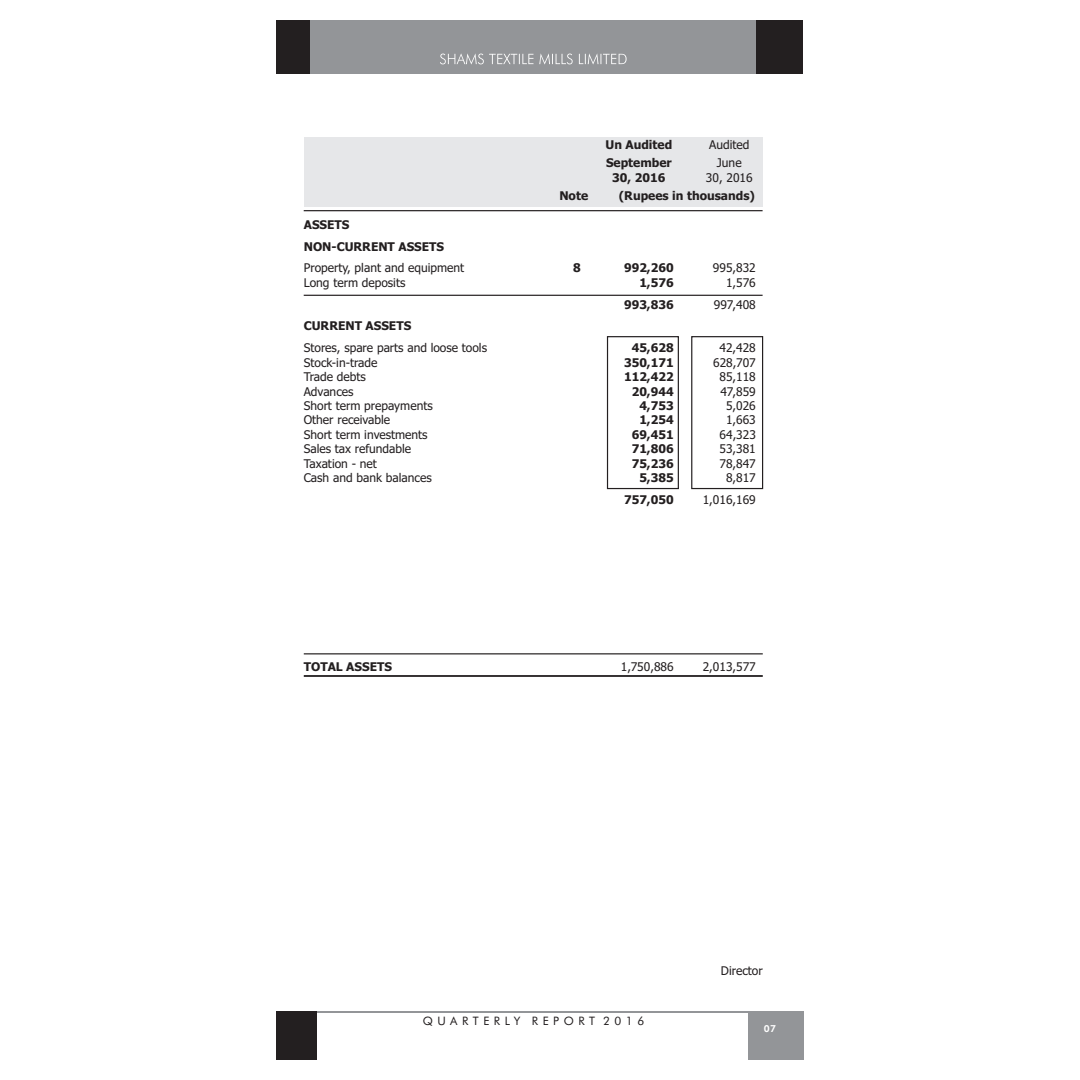
<style>
.page{position:relative;width:1080px;height:1080px;background:#fff}
.page>*{position:absolute;margin:0;border:0;box-sizing:border-box;transform-origin:0 0}
.t1{font:12px "Tahoma";color:#231f20}
.t2{font:700 12px/21.8px "Tahoma";color:#231f20}
.t3{font:11.7px "Futura BT";letter-spacing:.39em;color:#231f20}
.t4{font:800 9.75px "Futura BT";color:#fff}
</style>
<div class="page">
<hr style="left:290px;top:1011px;width:486px;height:1px;background:#939598">
<div style="left:277px;top:1011px;width:40px;height:49px;background:#231f20"></div>
<div style="left:748px;top:1011px;width:55px;height:49px;background:#939598"></div>
<div style="left:277px;top:20px;width:513px;height:54px;background:#939598"></div>
<div style="left:757px;top:20px;width:46px;height:54px;background:#231f20"></div>
<div style="left:277px;top:20px;width:33px;height:54px;background:#231f20"></div>
<svg style="left:440px;top:53px;width:187px;height:12px"></svg>
<div style="left:304px;top:137px;width:459px;height:70px;background:#e6e7e9"></div>
<hr style="left:304px;top:210px;width:459px;height:1px;background:#231f20">
<div style="left:607px;top:336px;width:72px;height:153px;border:1px solid #231f20"></div>
<div style="left:691px;top:336px;width:72px;height:153px;border:1px solid #231f20"></div>
<hr style="left:304px;top:295px;width:459px;height:1px;background:#231f20">
<hr style="left:304px;top:653px;width:459px;height:1px;background:#231f20">
<hr style="left:304px;top:675px;width:459px;height:2px;background:#231f20">
<p class="t2" style="left:605px;top:135px;width:68px">Un Audited</p>
<p class="t1" style="left:709px;top:140px;width:42px">Audited</p>
<p class="t2" style="left:606px;top:153px;width:67px">September</p>
<p class="t1" style="left:717px;top:158px;width:26px">June</p>
<p class="t2" style="left:612px;top:168px;width:55px">30, 2016</p>
<p class="t1" style="left:706px;top:173px;width:48px">30, 2016</p>
<p class="t2" style="left:559px;top:186px;width:30px">Note</p>
<p class="t2" style="left:619px;top:186px;width:138px">(Rupees in thousands)</p>
<p class="t2" style="left:304px;top:215px;width:142px">ASSETS<br>NON-CURRENT ASSETS</p>
<p class="t1" style="left:304px;top:263px;width:162px">Property, plant and equipment</p>
<p class="t2" style="left:573px;top:258px;width:9px">8</p>
<p class="t2" style="left:624px;top:258px;width:51px">992,260</p>
<p class="t1" style="left:713px;top:263px;width:44px">995,832</p>
<p class="t1" style="left:304px;top:278px;width:103px">Long term deposits</p>
<p class="t2" style="left:639px;top:273px;width:36px">1,576</p>
<p class="t1" style="left:726px;top:278px;width:31px">1,576</p>
<p class="t2" style="left:624px;top:294px;width:51px">993,836</p>
<p class="t1" style="left:714px;top:299px;width:44px">997,408</p>
<p class="t2" style="left:304px;top:316px;width:109px">CURRENT ASSETS</p>
<p class="t1" style="left:304px;top:343px;width:185px">Stores, spare parts and loose tools</p>
<p class="t2" style="left:632px;top:338px;width:43px">45,628</p>
<p class="t1" style="left:719px;top:343px;width:38px">42,428</p>
<p class="t1" style="left:304px;top:357px;width:75px">Stock-in-trade</p>
<p class="t2" style="left:624px;top:352px;width:51px">350,171</p>
<p class="t1" style="left:713px;top:357px;width:44px">628,707</p>
<p class="t1" style="left:304px;top:372px;width:63px">Trade debts</p>
<p class="t2" style="left:624px;top:367px;width:51px">112,422</p>
<p class="t1" style="left:719px;top:372px;width:38px">85,118</p>
<p class="t1" style="left:304px;top:386px;width:51px">Advances</p>
<p class="t2" style="left:632px;top:381px;width:43px">20,944</p>
<p class="t1" style="left:720px;top:386px;width:37px">47,859</p>
<p class="t1" style="left:304px;top:401px;width:130px">Short term prepayments</p>
<p class="t2" style="left:639px;top:396px;width:36px">4,753</p>
<p class="t1" style="left:726px;top:401px;width:31px">5,026</p>
<p class="t1" style="left:304px;top:415px;width:88px">Other receivable</p>
<p class="t2" style="left:639px;top:410px;width:36px">1,254</p>
<p class="t1" style="left:726px;top:415px;width:31px">1,663</p>
<p class="t1" style="left:304px;top:430px;width:125px">Short term investments</p>
<p class="t2" style="left:632px;top:425px;width:43px">69,451</p>
<p class="t1" style="left:720px;top:430px;width:38px">64,323</p>
<p class="t1" style="left:304px;top:444px;width:109px">Sales tax refundable</p>
<p class="t2" style="left:632px;top:439px;width:43px">71,806</p>
<p class="t1" style="left:719px;top:444px;width:38px">53,381</p>
<p class="t1" style="left:304px;top:459px;width:75px">Taxation - net</p>
<p class="t2" style="left:632px;top:454px;width:43px">75,236</p>
<p class="t1" style="left:719px;top:459px;width:38px">78,847</p>
<p class="t1" style="left:304px;top:473px;width:129px">Cash and bank balances</p>
<p class="t2" style="left:639px;top:468px;width:36px">5,385</p>
<p class="t1" style="left:726px;top:473px;width:31px">8,817</p>
<p class="t2" style="left:624px;top:490px;width:51px">757,050</p>
<p class="t1" style="left:703px;top:495px;width:55px">1,016,169</p>
<p class="t2" style="left:304px;top:656px;width:90px">TOTAL ASSETS</p>
<p class="t1" style="left:621px;top:662px;width:54px">1,750,886</p>
<p class="t1" style="left:703px;top:662px;width:55px">2,013,577</p>
<p class="t3" style="left:423px;top:1016px;width:223px">QUARTERLY REPORT 2016</p>
<p class="t1" style="left:721px;top:966px;width:43px">Director</p>
<p class="t4" style="left:764px;top:1025px;width:14px">07</p>
</div>
